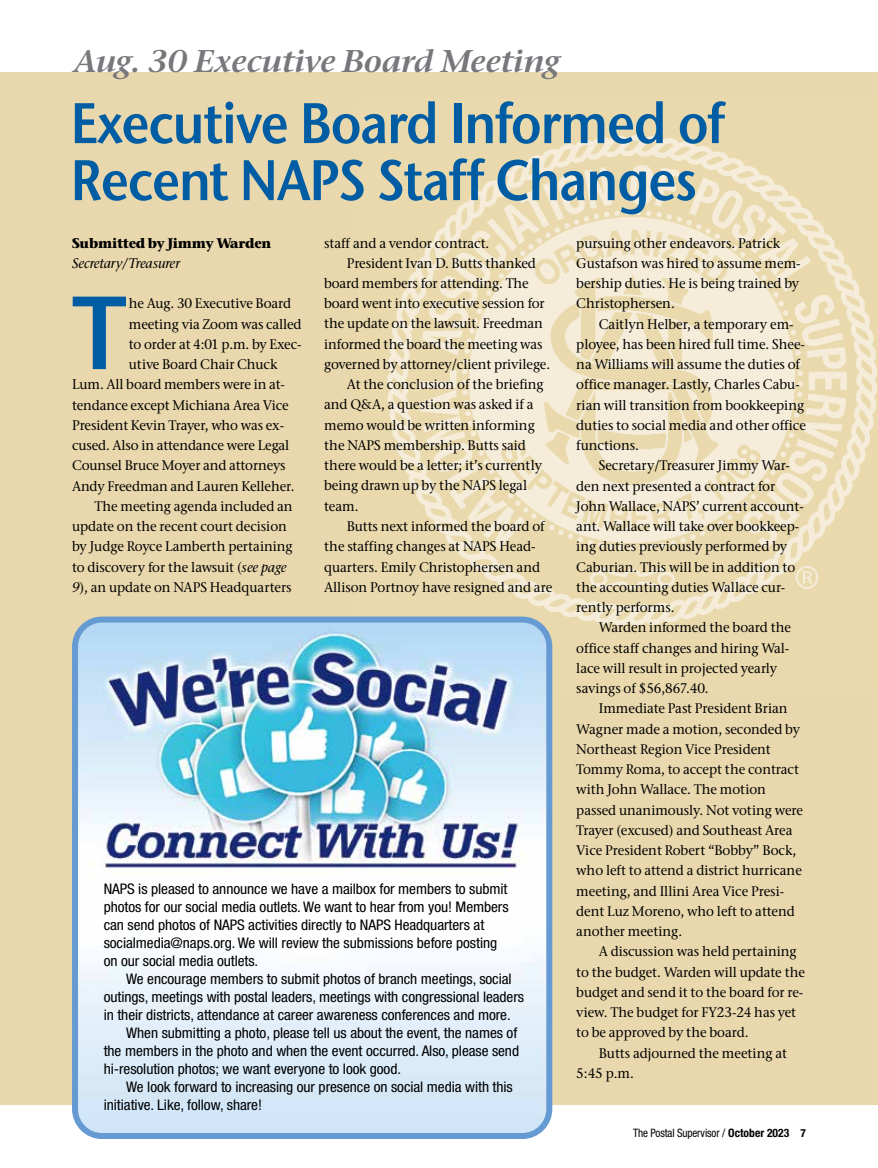
<style>
.page{position:relative;width:878px;height:1168px;background:#fff}
.page>*{position:absolute;margin:0;border:0;box-sizing:border-box;transform-origin:0 0}
.t1{font:600 103.5px "Stone Sans ITC Pro";color:#005da4;scale:.9 1}
.t2{font:600 57px/57px "Stone Sans ITC Pro";letter-spacing:-.025em;color:#005da4;scale:.9 1}
.t3{font:italic 600 31.35px "Stone Serif ITC Pro";letter-spacing:-.005em;color:#77787b;scale:1.05 1}
.t4{font:condensed 14.7px/18px "Helvetica Neue LT Pro";letter-spacing:-.005em;color:#000;scale:1.05 1}
.t5{font:500 13.8px/20.2px "Stone Serif ITC Pro";letter-spacing:-.005em;color:#000;scale:.96 1}
.t6{font:700 13.8px "Stone Serif ITC Pro";letter-spacing:-.02em;color:#000;scale:.96 1}
.t7{font:italic 500 13.8px "Stone Serif ITC Pro";letter-spacing:-.005em;color:#000;scale:.96 1}
.t8{font:condensed 11.7px "Helvetica Neue LT Pro";letter-spacing:-.01em;color:#000;scale:.95 1}
.s1{font-style:italic}
.s2{font-weight:700}
.s3{font-weight:700;font-size:11.25px}
</style>
<div class="page">
<div style="left:0;top:72px;width:878px;height:1033px;background:#e9d8ad"></div>
<img style="left:387px;top:135px;width:490px;height:556px">
<img style="left:79px;top:619px;width:470px;height:513px">
<div style="left:72px;top:616px;width:480px;height:523px;border:6px solid #659ad2;border-radius:27px"></div>
<h3 class="t3" style="left:74px;top:42px;width:464px">Aug. 30 Executive Board Meeting</h3>
<h2 class="t2" style="left:71px;top:95px;width:728px">Executive Board Informed of<br>Recent NAPS Staff Changes</h2>
<p class="t6" style="left:72px;top:234px;width:209px">Submitted by Jimmy Warden</p>
<p class="t7" style="left:72px;top:255px;width:114px">Secretary/Treasurer</p>
<p class="t5" style="left:129px;top:293px;width:170px">he Aug. 30 Executive Board</p>
<p class="t5" style="left:129px;top:314px;width:181px">meeting via Zoom was called</p>
<p class="t5" style="left:129px;top:334px;width:181px">to order at 4:01 p.m. by Exec-</p>
<p class="t5" style="left:129px;top:354px;width:156px">utive Board Chair Chuck</p>
<p class="t5" style="left:72px;top:374px;width:223px">Lum. All board members were in at-</p>
<p class="t5" style="left:72px;top:395px;width:227px">tendance except Michiana Area Vice</p>
<p class="t5" style="left:72px;top:415px;width:222px">President Kevin Trayer, who was ex-</p>
<p class="t5" style="left:72px;top:435px;width:228px">cused. Also in attendance were Legal</p>
<p class="t5" style="left:72px;top:455px;width:224px">Counsel Bruce Moyer and attorneys</p>
<p class="t5" style="left:72px;top:476px;width:233px">Andy Freedman and Lauren Kelleher.</p>
<p class="t5" style="left:94px;top:496px;width:208px">The meeting agenda included an</p>
<p class="t5" style="left:72px;top:516px;width:225px">update on the recent court decision</p>
<p class="t5" style="left:72px;top:536px;width:231px">by Judge Royce Lamberth pertaining</p>
<p class="t5" style="left:72px;top:557px;width:225px">to discovery for the lawsuit (<span class="s1">see page</span></p>
<p class="t5" style="left:72px;top:577px;width:230px"><span class="s1">9</span>), an update on NAPS Headquarters</p>
<h1 class="t1" style="left:72px;top:268px;width:62px">T</h1>
<p class="t5" style="left:324px;top:233px;width:174px">staff and a vendor contract.</p>
<p class="t5" style="left:346px;top:253px;width:198px">President Ivan D. Butts thanked</p>
<p class="t5" style="left:324px;top:273px;width:215px">board members for attending. The</p>
<p class="t5" style="left:324px;top:293px;width:231px">board went into executive session for</p>
<p class="t5" style="left:324px;top:314px;width:229px">the update on the lawsuit. Freedman</p>
<p class="t5" style="left:324px;top:334px;width:229px">informed the board the meeting was</p>
<p class="t5" style="left:324px;top:354px;width:237px">governed by attorney/client privilege.</p>
<p class="t5" style="left:346px;top:374px;width:207px">At the conclusion of the briefing</p>
<p class="t5" style="left:324px;top:395px;width:220px">and Q&amp;A, a question was asked if a</p>
<p class="t5" style="left:324px;top:415px;width:221px">memo would be written informing</p>
<p class="t5" style="left:324px;top:435px;width:212px">the NAPS membership. Butts said</p>
<p class="t5" style="left:324px;top:455px;width:228px">there would be a letter; it’s currently</p>
<p class="t5" style="left:324px;top:476px;width:213px">being drawn up by the NAPS legal</p>
<p class="t5" style="left:324px;top:496px;width:37px">team.</p>
<p class="t5" style="left:346px;top:516px;width:208px">Butts next informed the board of</p>
<p class="t5" style="left:324px;top:536px;width:222px">the staffing changes at NAPS Head-</p>
<p class="t5" style="left:324px;top:557px;width:226px">quarters. Emily Christophersen and</p>
<p class="t5" style="left:324px;top:577px;width:239px">Allison Portnoy have resigned and are</p>
<p class="t4" style="left:104px;top:880px;width:387px">NAPS is pleased to announce we have a mailbox for members to submit photos for our social media outlets. We want to hear from you! Members can send photos of NAPS activities directly to NAPS Headquarters at socialmedia@naps.org. We will review the submissions before posting on our social media outlets.</p>
<p class="t4" style="left:126px;top:970px;width:368px">We encourage members to submit photos of branch meetings, social</p>
<p class="t4" style="left:104px;top:988px;width:402px">outings, meetings with postal leaders, meetings with congressional leaders</p>
<p class="t4" style="left:104px;top:1006px;width:389px">in their districts, attendance at career awareness conferences and more.</p>
<p class="t4" style="left:126px;top:1024px;width:374px">When submitting a photo, please tell us about the event, the names of</p>
<p class="t4" style="left:104px;top:1042px;width:397px">the members in the photo and when the event occurred. Also, please send</p>
<p class="t4" style="left:104px;top:1060px;width:285px">hi-resolution photos; we want everyone to look good.</p>
<p class="t4" style="left:126px;top:1078px;width:370px">We look forward to increasing our presence on social media with this</p>
<p class="t4" style="left:104px;top:1096px;width:152px">initiative. Like, follow, share!</p>
<p class="t5" style="left:576px;top:233px;width:235px">pursuing other endeavors. Patrick<br>Gustafson was hired to assume mem&shy;bership duties. He is being trained by<br>Christophersen.</p>
<p class="t5" style="left:576px;top:314px;width:241px;text-indent:22px">Caitlyn Helber, a temporary em&shy;ployee, has been hired full time. Shee&shy;na Williams will assume the duties of office manager. Lastly, Charles Cabu&shy;rian will transition from bookkeeping duties to social media and other office functions.</p>
<p class="t5" style="left:576px;top:455px;width:238px;text-indent:22px">Secretary/Treasurer Jimmy War&shy;den next presented a contract for John Wallace, NAPS’ current account&shy;ant. Wallace will take over bookkeep&shy;ing duties previously performed by Caburian. This will be in addition to the accounting duties Wallace cur&shy;rently performs.</p>
<p class="t5" style="left:576px;top:617px;width:225px;text-indent:22px">Warden informed the board the office staff changes and hiring Wal&shy;lace will result in projected yearly savings of $56,867.40.</p>
<p class="t5" style="left:576px;top:698px;width:238px;text-indent:22px">Immediate Past President Brian Wagner made a motion, seconded by Northeast Region Vice President Tommy Roma, to accept the contract with John Wallace. The motion passed unanimously. Not voting were Trayer (excused) and Southeast Area Vice President Robert “Bobby” Bock, who left to attend a district hurricane meeting, and Illini Area Vice Presi&shy;dent Luz Moreno, who left to attend another meeting.</p>
<p class="t5" style="left:576px;top:941px;width:240px;text-indent:22px">A discussion was held pertaining to the budget. Warden will update the budget and send it to the board for re&shy;view. The budget for FY23-24 has yet to be approved by the board.</p>
<p class="t5" style="left:576px;top:1043px;width:221px;text-indent:22px">Butts adjourned the meeting at<br>5:45 p.m.</p>
<p class="t8" style="left:633px;top:1126px;width:183px">The Postal Supervisor / <span class="s2">October 2023</span> <span class="s3">7</span></p>
</div>
